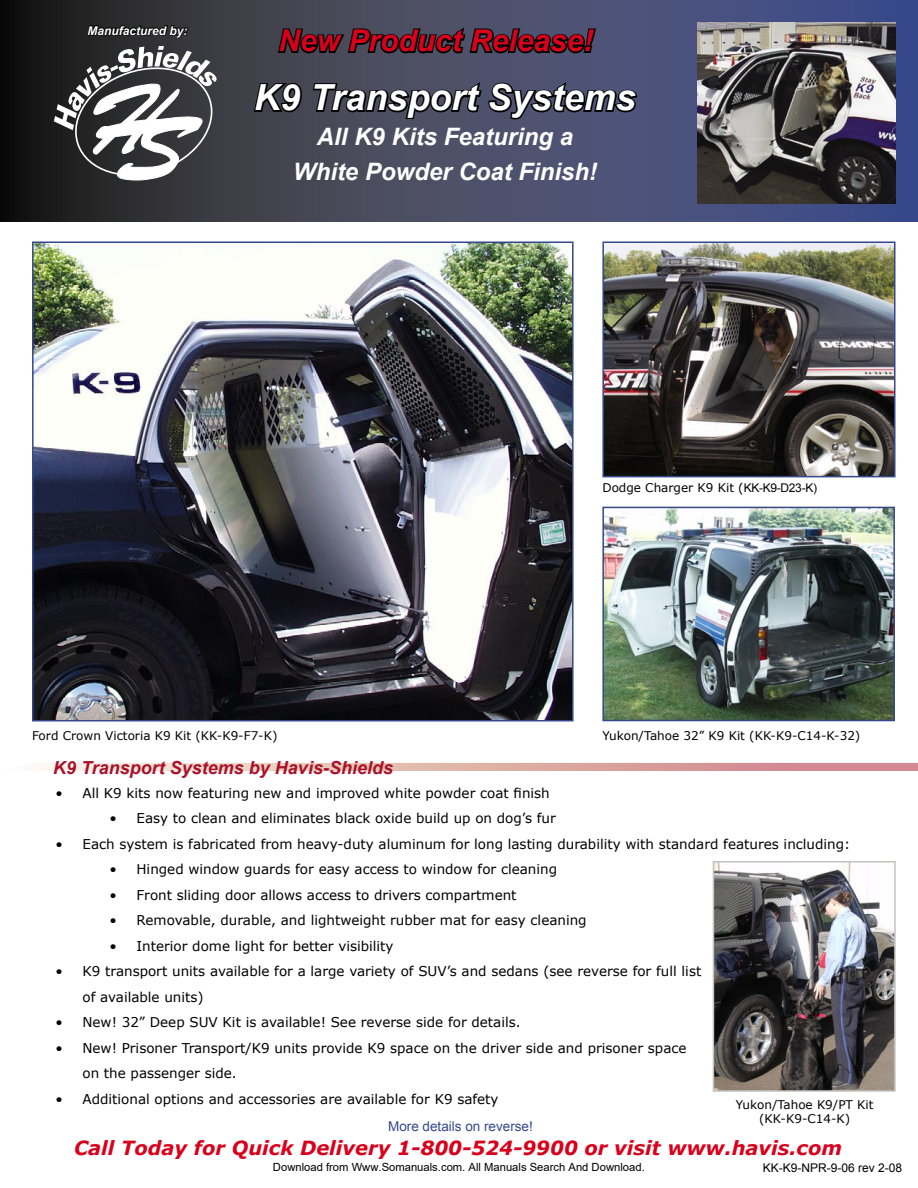
<style>
.page{position:relative;width:918px;height:1188px;background:#fff}
.page>*{position:absolute;margin:0;border:0;box-sizing:border-box;transform-origin:0 0}
.t1{font:italic 700 36px "Arial";color:#fff}
.t2{font:italic 700 30px "Arial";color:#d9001c}
.t3{font:italic 700 24px "Arial";color:#fff}
.t4{font:italic 700 19.5px "Verdana";color:#d9001c}
.t5{font:italic 700 18px "Arial";color:#a9122a}
.t6{font:13.5px/25.5px "Verdana";color:#000}
.t7{font:13.5px "Arial";color:#35488b}
.t8{font:12px "Verdana";color:#000}
.t9{font:12px "Arial";color:#000}
.t10{font:italic 700 12px "Arial";color:#fff}
.t11{font:11.25px "Arial";color:#000}
.s1{font-family:"Arial"}
</style>
<div class="page">
<svg style="left:0;top:0;width:918px;height:222px;background:#40435c"></svg>
<svg style="left:54px;top:15px;width:165px;height:170px"></svg>
<img style="left:605px;top:510px;width:287px;height:208px">
<div style="left:602px;top:507px;width:293px;height:214px;border:2px solid #35488b"></div>
<img style="left:35px;top:245px;width:536px;height:474px">
<div style="left:32px;top:242px;width:542px;height:480px;border:2px solid #35488b"></div>
<img style="left:698px;top:22px;width:197px;height:182px">
<svg style="left:38px;top:763px;width:880px;height:8px;background:#e1b5b0"></svg>
<img style="left:605px;top:245px;width:288px;height:229px">
<div style="left:602px;top:242px;width:294px;height:235px;border:2px solid #35488b"></div>
<img style="left:716px;top:864px;width:177px;height:225px">
<div style="left:713px;top:861px;width:183px;height:231px;border:2px solid #c3c3bf"></div>
<svg style="left:276px;top:24px;width:322px;height:35px;background:#2d2e3b"></svg>
<svg style="left:252px;top:81px;width:51px;height:33px;background:#232329"></svg>
<svg style="left:311px;top:79px;width:328px;height:45px;background:#333546"></svg>
<p class="t10" style="left:88px;top:23px;width:102px">Manufactured by:</p>
<p class="t2" style="left:278px;top:21px;width:317px">New Product Release!</p>
<p class="t1" style="left:254px;top:74px;width:383px">K9 Transport Systems</p>
<p class="t3" style="left:317px;top:121px;width:258px">All K9 Kits Featuring a</p>
<p class="t3" style="left:293px;top:156px;width:306px">White Powder Coat Finish!</p>
<p class="t8" style="left:602px;top:480px;width:216px">Dodge Charger K9 Kit (<span class="s1">KK-K9-D23-K)</span></p>
<p class="t8" style="left:32px;top:728px;width:247px">Ford Crown Victoria K9 Kit (KK-K9-F7-K)</p>
<p class="t8" style="left:602px;top:728px;width:259px">Yukon/Tahoe 32” K9 Kit (KK-K9-C14-K-32)</p>
<p class="t5" style="left:53px;top:756px;width:341px">K9 Transport Systems by Havis-Shields</p>
<p class="t6" style="left:83px;top:780px;width:469px">All K9 kits now featuring new and improved white powder coat finish</p>
<p class="t6" style="left:137px;top:805px;width:421px">Easy to clean and eliminates black oxide build up on dog’s fur</p>
<p class="t6" style="left:83px;top:831px;width:769px">Each system is fabricated from heavy-duty aluminum for long lasting durability with standard features including:</p>
<p class="t6" style="left:137px;top:856px;width:422px">Hinged window guards for easy access to window for cleaning</p>
<p class="t6" style="left:137px;top:882px;width:382px">Front sliding door allows access to drivers compartment</p>
<p class="t6" style="left:137px;top:907px;width:452px">Removable, durable, and lightweight rubber mat for easy cleaning</p>
<p class="t6" style="left:137px;top:933px;width:258px">Interior dome light for better visibility</p>
<p class="t6" style="left:83px;top:958px;width:620px">K9 transport units available for a large variety of SUV’s and sedans (see reverse for full list of available units)</p>
<p class="t6" style="left:83px;top:1009px;width:440px">New! 32” Deep SUV Kit is available! See reverse side for details.</p>
<p class="t6" style="left:83px;top:1035px;width:606px">New! Prisoner Transport/K9 units provide K9 space on the driver side and prisoner space on the passenger side.</p>
<p class="t6" style="left:83px;top:1086px;width:418px">Additional options and accessories are available for K9 safety</p>
<p class="t6" style="left:56px;top:780px;width:9px">•</p>
<p class="t6" style="left:110px;top:805px;width:9px">•</p>
<p class="t6" style="left:56px;top:831px;width:9px">•</p>
<p class="t6" style="left:110px;top:856px;width:9px;text-align:justify">• • • •</p>
<p class="t6" style="left:56px;top:958px;width:9px">•</p>
<p class="t6" style="left:56px;top:1009px;width:9px">• •</p>
<p class="t6" style="left:56px;top:1086px;width:9px">•</p>
<p class="t8" style="left:736px;top:1097px;width:139px">Yukon/Tahoe K9/PT Kit</p>
<p class="t8" style="left:759px;top:1111px;width:93px">(KK-K9-C14-K)</p>
<p class="t7" style="left:388px;top:1117px;width:146px">More details on reverse!</p>
<p class="t4" style="left:74px;top:1135px;width:770px">Call Today for Quick Delivery 1-800-524-9900 or visit www.havis.com</p>
<p class="t11" style="left:273px;top:1160px;width:373px">Download from Www.Somanuals.com. All Manuals Search And Download.</p>
<p class="t9" style="left:763px;top:1160px;width:141px">KK-K9-NPR-9-06 rev 2-08</p>
</div>
